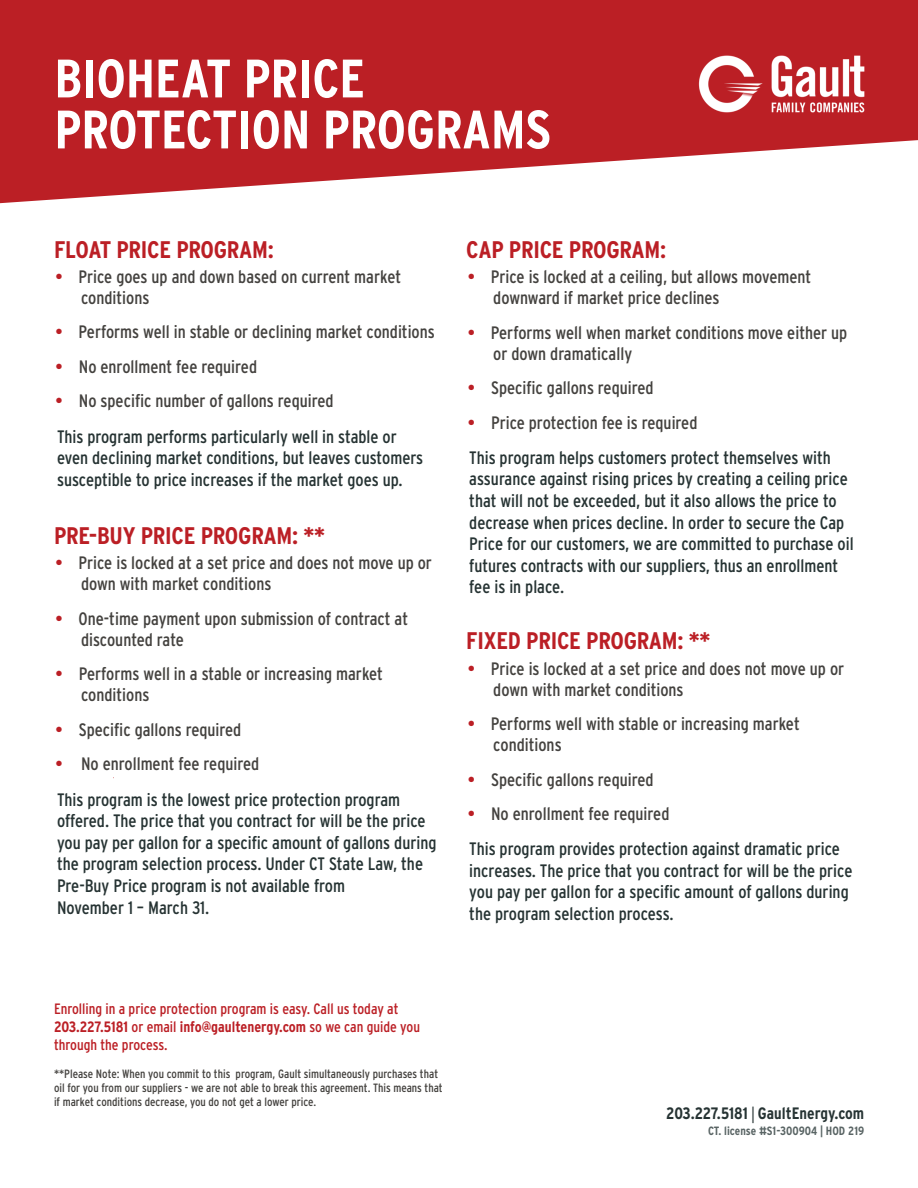
<style>
.page{position:relative;width:918px;height:1188px;background:#fff}
.page>*{position:absolute;margin:0;border:0;box-sizing:border-box;transform-origin:0 0}
.Headline{font:700 condensed 54px/51px "Interstate";color:#fff}
.t1{font:700 condensed 24px "Interstate";letter-spacing:-.01em;color:#bb1f25}
.Body_Copy{font:condensed 18px/21.6px "Interstate";color:#263333}
.Body_Copy-2{font:condensed 18px/21px "Interstate";color:#44423f}
.Bold_Information{font:700 condensed 16.5px "Interstate";color:#263333}
.Body_Copy-3{font:condensed 15px/18px "Interstate";color:#bb1f25}
.Body_Copy-4{font:condensed 12px/14.4px "Interstate";color:#44423f}
.Bold_Information-2{font:700 condensed 12px "Interstate";color:#596464}
.s1{color:#bb1f25}
.s2{font-weight:700}
.s3{font-family:"Myriad Pro";font-weight:400;font-stretch:normal}
</style>
<div class="page">
<svg style="left:0;top:0;width:918px;height:203px;fill:#bb1f25"></svg>
<img style="left:698px;top:54px;width:167px;height:59px">
<p class="Headline" style="left:54px;top:53px;width:498px">BIOHEAT PRICE<br>PROTECTION PROGRAMS</p>
<h3 class="t1" style="left:54px;top:236px;width:221px">FLOAT PRICE PROGRAM:</h3>
<p class="Body_Copy-2" style="left:81px;top:266px;width:322px;text-indent:-26px"><span class="s1">•</span> Price goes up and down based on current market conditions</p>
<p class="Body_Copy-2" style="left:56px;top:321px;width:381px"><span class="s1">•</span> Performs well in stable or declining market conditions</p>
<p class="Body_Copy-2" style="left:56px;top:356px;width:203px"><span class="s1">•</span> No enrollment fee required</p>
<p class="Body_Copy-2" style="left:56px;top:390px;width:280px"><span class="s1">•</span> No specific number of gallons required</p>
<p class="Body_Copy" style="left:57px;top:425px;width:368px">This program performs particularly well in stable or even declining market conditions, but leaves customers susceptible to price increases if the market goes up.</p>
<h3 class="t1" style="left:54px;top:522px;width:273px">PRE-BUY PRICE PROGRAM: **</h3>
<p class="Body_Copy-2" style="left:81px;top:553px;width:352px;text-indent:-26px"><span class="s1">•</span> Price is locked at a set price and does not move up or down with market conditions</p>
<p class="Body_Copy-2" style="left:81px;top:608px;width:329px;text-indent:-26px"><span class="s1">•</span> One-time payment upon submission of contract at discounted rate</p>
<p class="Body_Copy-2" style="left:81px;top:664px;width:303px;text-indent:-26px"><span class="s1">•</span> Performs well in a stable or increasing market conditions</p>
<p class="Body_Copy-2" style="left:56px;top:719px;width:187px"><span class="s1">•</span> Specific gallons required</p>
<p class="Body_Copy-2" style="left:56px;top:754px;width:205px"><span class="s1">•</span> No enrollment fee required</p>
<p class="Body_Copy" style="left:57px;top:788px;width:381px">This program is the lowest price protection program offered. The price that you contract for will be the price you pay per gallon for a specific amount of gallons during the program selection process. Under CT State Law, the Pre-Buy Price program is not available from</p>
<p class="Body_Copy" style="left:57px;top:896px;width:154px">November 1 – March 31.</p>
<h3 class="t1" style="left:466px;top:236px;width:202px">CAP PRICE PROGRAM:</h3>
<p class="Body_Copy-2" style="left:493px;top:266px;width:320px;text-indent:-26px"><span class="s1">•</span> Price is locked at a ceiling, but allows movement downward if market price declines</p>
<p class="Body_Copy-2" style="left:493px;top:322px;width:356px;text-indent:-26px"><span class="s1">•</span> Performs well when market conditions move either up or down dramatically</p>
<p class="Body_Copy-2" style="left:468px;top:377px;width:187px"><span class="s1">•</span> Specific gallons required</p>
<p class="Body_Copy-2" style="left:468px;top:412px;width:231px"><span class="s1">•</span> Price protection fee is required</p>
<p class="Body_Copy" style="left:469px;top:447px;width:386px">This program helps customers protect themselves with assurance against rising prices by creating a ceiling price that will not be exceeded, but it also allows the price to decrease when prices decline. In order to secure the Cap Price for our customers, we are committed to purchase oil futures contracts with our suppliers, thus an enrollment fee is in place.</p>
<h3 class="t1" style="left:466px;top:628px;width:246px">FIXED PRICE PROGRAM: **</h3>
<p class="Body_Copy-2" style="left:493px;top:658px;width:352px;text-indent:-26px"><span class="s1">•</span> Price is locked at a set price and does not move up or down with market conditions</p>
<p class="Body_Copy-2" style="left:493px;top:713px;width:308px;text-indent:-26px"><span class="s1">•</span> Performs well with stable or increasing market conditions</p>
<p class="Body_Copy-2" style="left:468px;top:769px;width:187px"><span class="s1">•</span> Specific gallons required</p>
<p class="Body_Copy-2" style="left:468px;top:803px;width:203px"><span class="s1">•</span> No enrollment fee required</p>
<p class="Body_Copy" style="left:469px;top:838px;width:385px">This program provides protection against dramatic price increases. The price that you contract for will be the price you pay per gallon for a specific amount of gallons during the program selection process.</p>
<p class="Body_Copy-3" style="left:54px;top:999px;width:368px">Enrolling in a price protection program is easy. Call us today at<br><span class="s2">203.227.5181</span> or email <span class="s2">info@gaultenergy.com</span> so we can guide you through the process.</p>
<p class="Body_Copy-4" style="left:54px;top:1066px;width:390px">**Please Note: When you commit to this program, Gault simultaneously purchases that oil for you from our suppliers - we are not able to break this agreement. This means that if market conditions decrease, you do not get a lower price.</p>
<p class="Bold_Information" style="left:666px;top:1104px;width:200px">203.227.5181 <span class="s3">|</span> GaultEnergy.com</p>
<p class="Bold_Information-2" style="left:708px;top:1124px;width:158px">CT. license #S1-300904 | HOD 219</p>
</div>
